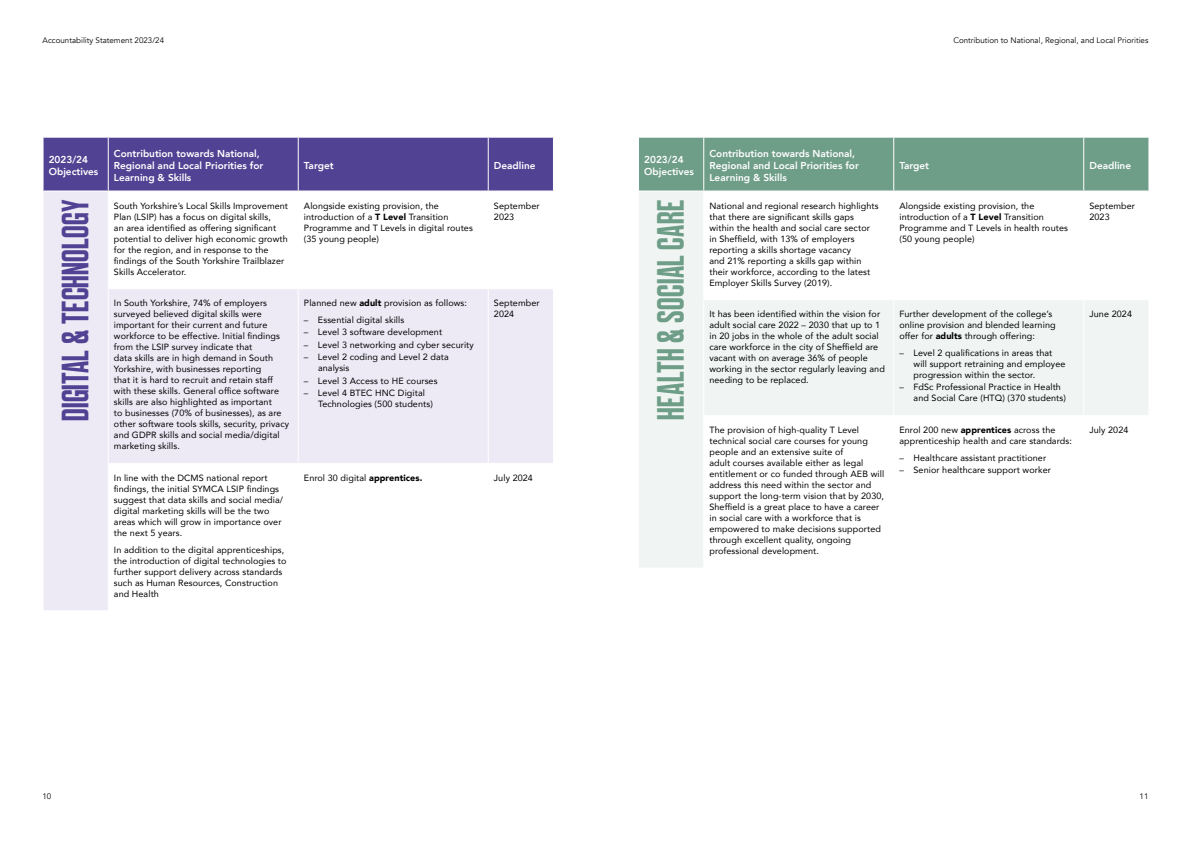
<style>
.page{position:relative;width:1191px;height:842px;background:#fff}
.page>*{position:absolute;margin:0;border:0;box-sizing:border-box;transform-origin:0 0}
.t1{font:300 38px "Beckett";letter-spacing:.01em;color:#514293}
.t2{font:300 38px "Beckett";letter-spacing:.01em;color:#6e9d88}
.t3{font:800 10px/12px "Avenir";color:#fff}
.t4{font:9px/11px "Avenir";letter-spacing:.01em;color:#000}
.t5{font:8px "Avenir";color:#000}
.s1{font-weight:900}
</style>
<div class="page">
<div style="left:44px;top:138px;width:509px;height:53px;background:#514293"></div>
<svg style="left:44px;top:192px;width:509px;height:418px"></svg>
<hr style="left:108px;top:138px;width:1px;height:53px;background:#fff">
<hr style="left:298px;top:138px;width:1px;height:53px;background:#fff">
<hr style="left:488px;top:138px;width:1px;height:53px;background:#fff">
<hr style="left:108px;top:192px;width:1px;height:96px;background:#fff">
<hr style="left:298px;top:192px;width:1px;height:96px;background:#fff">
<hr style="left:488px;top:192px;width:1px;height:96px;background:#fff">
<hr style="left:108px;top:288px;width:190px;height:1px;background:#fff">
<hr style="left:108px;top:289px;width:1px;height:174px;background:#fff">
<hr style="left:298px;top:288px;width:190px;height:1px;background:#fff">
<hr style="left:298px;top:289px;width:1px;height:174px;background:#fff">
<hr style="left:488px;top:288px;width:66px;height:1px;background:#fff">
<hr style="left:488px;top:289px;width:1px;height:174px;background:#fff">
<hr style="left:108px;top:463px;width:190px;height:1px;background:#fff">
<hr style="left:108px;top:464px;width:1px;height:146px;background:#fff">
<hr style="left:298px;top:463px;width:190px;height:1px;background:#fff">
<hr style="left:298px;top:464px;width:1px;height:146px;background:#fff">
<hr style="left:488px;top:463px;width:66px;height:1px;background:#fff">
<hr style="left:488px;top:464px;width:1px;height:146px;background:#fff">
<div style="left:639px;top:138px;width:509px;height:53px;background:#6e9d88"></div>
<svg style="left:639px;top:192px;width:509px;height:376px"></svg>
<hr style="left:703px;top:138px;width:1px;height:53px;background:#fff">
<hr style="left:893px;top:138px;width:1px;height:53px;background:#fff">
<hr style="left:1083px;top:138px;width:1px;height:53px;background:#fff">
<hr style="left:703px;top:192px;width:1px;height:107px;background:#fff">
<hr style="left:893px;top:192px;width:1px;height:107px;background:#fff">
<hr style="left:1083px;top:192px;width:1px;height:107px;background:#fff">
<hr style="left:703px;top:299px;width:190px;height:1px;background:#fff">
<hr style="left:703px;top:300px;width:1px;height:115px;background:#fff">
<hr style="left:893px;top:299px;width:190px;height:1px;background:#fff">
<hr style="left:893px;top:300px;width:1px;height:115px;background:#fff">
<hr style="left:1083px;top:299px;width:66px;height:1px;background:#fff">
<hr style="left:1083px;top:300px;width:1px;height:115px;background:#fff">
<hr style="left:703px;top:415px;width:190px;height:1px;background:#fff">
<hr style="left:703px;top:416px;width:1px;height:152px;background:#fff">
<hr style="left:893px;top:415px;width:190px;height:1px;background:#fff">
<hr style="left:893px;top:416px;width:1px;height:152px;background:#fff">
<hr style="left:1083px;top:415px;width:66px;height:1px;background:#fff">
<hr style="left:1083px;top:416px;width:1px;height:152px;background:#fff">
<p class="t5" style="left:43px;top:35px;width:123px">Accountability Statement 2023/24</p>
<p class="t3" style="left:49px;top:154px;width:51px">2023/24<br>Objectives</p>
<p class="t3" style="left:114px;top:148px;width:151px">Contribution towards National,<br>Regional and Local Priorities for<br>Learning &amp; Skills</p>
<p class="t3" style="left:304px;top:160px;width:31px">Target</p>
<p class="t3" style="left:494px;top:160px;width:43px">Deadline</p>
<h1 class="t1" style="left:55px;top:421px;width:223px;rotate:-90deg">DIGITAL &amp; TECHNOLOGY</h1>
<p class="t4" style="left:114px;top:200px;width:176px">South Yorkshire’s Local Skills Improvement Plan (LSIP) has a focus on digital skills,<br>an area identified as offering significant potential to deliver high economic growth for the region, and in response to the findings of the South Yorkshire Trailblazer Skills Accelerator.</p>
<p class="t4" style="left:304px;top:200px;width:170px">Alongside existing provision, the introduction of a <span class="s1">T Level</span> Transition<br>Programme and T Levels in digital routes (35 young people)</p>
<p class="t4" style="left:494px;top:200px;width:47px">September<br>2023</p>
<p class="t4" style="left:114px;top:297px;width:177px">In South Yorkshire, 74% of employers surveyed believed digital skills were important for their current and future workforce to be effective. Initial findings from the LSIP survey indicate that<br>data skills are in high demand in South Yorkshire, with businesses reporting<br>that it is hard to recruit and retain staff with these skills. General office software skills are also highlighted as important<br>to businesses (70% of businesses), as are other software tools skills, security, privacy and GDPR skills and social media/digital marketing skills.</p>
<p class="t4" style="left:304px;top:297px;width:165px">Planned new <span class="s1">adult</span> provision as follows:</p>
<p class="t4" style="left:494px;top:297px;width:47px">September<br>2024</p>
<p class="t4" style="left:304px;top:314px;width:102px">– Essential digital skills</p>
<p class="t4" style="left:304px;top:326px;width:140px">– Level 3 software development</p>
<p class="t4" style="left:304px;top:339px;width:171px">– Level 3 networking and cyber security</p>
<p class="t4" style="left:318px;top:351px;width:132px;text-indent:-14px">– Level 2 coding and Level 2 data analysis</p>
<p class="t4" style="left:304px;top:375px;width:135px">– Level 3 Access to HE courses</p>
<p class="t4" style="left:318px;top:387px;width:116px;text-indent:-14px">– Level 4 BTEC HNC Digital<br>Technologies (500 students)</p>
<p class="t4" style="left:114px;top:472px;width:171px">In line with the DCMS national report findings, the initial SYMCA LSIP findings suggest that data skills and social media/ digital marketing skills will be the two areas which will grow in importance over the next 5 years.</p>
<p class="t4" style="left:114px;top:544px;width:174px">In addition to the digital apprenticeships, the introduction of digital technologies to further support delivery across standards such as Human Resources, Construction and Health</p>
<p class="t4" style="left:304px;top:472px;width:120px">Enrol 30 digital <span class="s1">apprentices.</span></p>
<p class="t4" style="left:494px;top:472px;width:41px">July 2024</p>
<p class="t5" style="left:953px;top:35px;width:196px">Contribution to National, Regional, and Local Priorities</p>
<p class="t3" style="left:644px;top:154px;width:51px">2023/24<br>Objectives</p>
<p class="t3" style="left:709px;top:148px;width:151px">Contribution towards National,<br>Regional and Local Priorities for<br>Learning &amp; Skills</p>
<p class="t3" style="left:899px;top:160px;width:31px">Target</p>
<p class="t3" style="left:1089px;top:160px;width:43px">Deadline</p>
<h1 class="t2" style="left:650px;top:420px;width:222px;rotate:-90deg">HEALTH &amp; SOCIAL CARE</h1>
<p class="t4" style="left:709px;top:200px;width:171px">National and regional research highlights that there are significant skills gaps within the health and social care sector in Sheffield, with 13% of employers reporting a skills shortage vacancy<br>and 21% reporting a skills gap within their workforce, according to the latest Employer Skills Survey (2019).</p>
<p class="t4" style="left:899px;top:200px;width:170px">Alongside existing provision, the introduction of a <span class="s1">T Level</span> Transition<br>Programme and T Levels in health routes (50 young people)</p>
<p class="t4" style="left:1089px;top:200px;width:47px">September<br>2023</p>
<p class="t4" style="left:709px;top:308px;width:177px">It has been identified within the vision for adult social care 2022 – 2030 that up to 1 in 20 jobs in the whole of the adult social care workforce in the city of Sheffield are vacant with on average 36% of people working in the sector regularly leaving and needing to be replaced.</p>
<p class="t4" style="left:899px;top:308px;width:158px">Further development of the college’s online provision and blended learning offer for <span class="s1">adults</span> through offering:</p>
<p class="t4" style="left:1089px;top:308px;width:44px">June 2024</p>
<p class="t4" style="left:913px;top:347px;width:153px;text-indent:-14px">– Level 2 qualifications in areas that will support retraining and employee progression within the sector.</p>
<p class="t4" style="left:913px;top:381px;width:154px;text-indent:-14px">– FdSc Professional Practice in Health and Social Care (HTQ) (370 students)</p>
<p class="t4" style="left:709px;top:424px;width:176px">The provision of high-quality T Level technical social care courses for young people and an extensive suite of<br>adult courses available either as legal entitlement or co funded through AEB will address this need within the sector and support the long-term vision that by 2030, Sheffield is a great place to have a career in social care with a workforce that is empowered to make decisions supported through excellent quality, ongoing professional development.</p>
<p class="t4" style="left:899px;top:424px;width:174px">Enrol 200 new <span class="s1">apprentices</span> across the apprenticeship health and care standards:</p>
<p class="t4" style="left:899px;top:452px;width:148px">– Healthcare assistant practitioner</p>
<p class="t4" style="left:899px;top:464px;width:153px">– Senior healthcare support worker</p>
<p class="t4" style="left:1089px;top:424px;width:41px">July 2024</p>
<p class="t5" style="left:43px;top:792px;width:10px">10</p>
<p class="t5" style="left:1139px;top:792px;width:10px">11</p>
</div>
